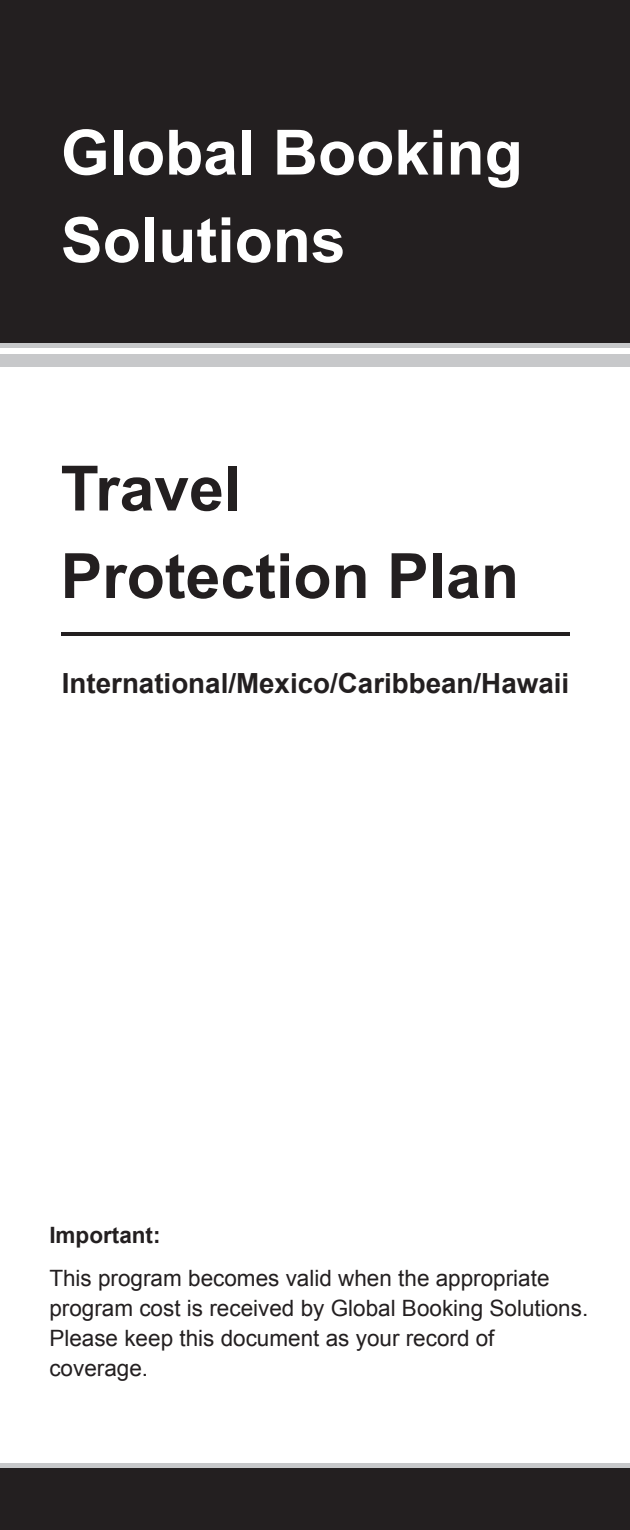
<style>
.page{position:relative;width:630px;height:1530px;background:#fff}
.page>*{position:absolute;margin:0;border:0;box-sizing:border-box;transform-origin:0 0}
.t1{font:700 62.5px "Arial";color:#fff}
.t2{font:700 62.5px "Arial";color:#231f20}
.t3{font:700 27.75px "Arial";color:#231f20}
.t4{font:22.5px/30px "Arial";color:#231f20}
.t5{font:700 22.5px "Arial";color:#231f20}
</style>
<div class="page">
<div style="left:0;top:0;width:630px;height:346px;background:#231f20"></div>
<div style="left:0;top:1466px;width:630px;height:64px;background:#231f20"></div>
<div style="left:0;top:354px;width:630px;height:12px;background:#c7c8ca"></div>
<hr style="left:0;top:344px;width:630px;height:4px;background:#c7c8ca">
<div style="left:0;top:1463px;width:630px;height:5px;background:#c7c8ca"></div>
<hr style="left:62px;top:632px;width:508px;height:3px;background:#231f20">
<p class="t1" style="left:61px;top:111px;width:463px">Global Booking</p>
<p class="t1" style="left:61px;top:198px;width:286px">Solutions</p>
<p class="t2" style="left:61px;top:447px;width:182px">Travel</p>
<p class="t2" style="left:61px;top:534px;width:460px">Protection Plan</p>
<p class="t3" style="left:62px;top:664px;width:509px">International/Mexico/Caribbean/Hawaii</p>
<p class="t5" style="left:49px;top:1220px;width:113px">Important:</p>
<p class="t4" style="left:49px;top:1263px;width:540px">This program becomes valid when the appropriate program cost is received by Global Booking Solutions.<br>Please keep this document as your record of coverage.</p>
</div>
